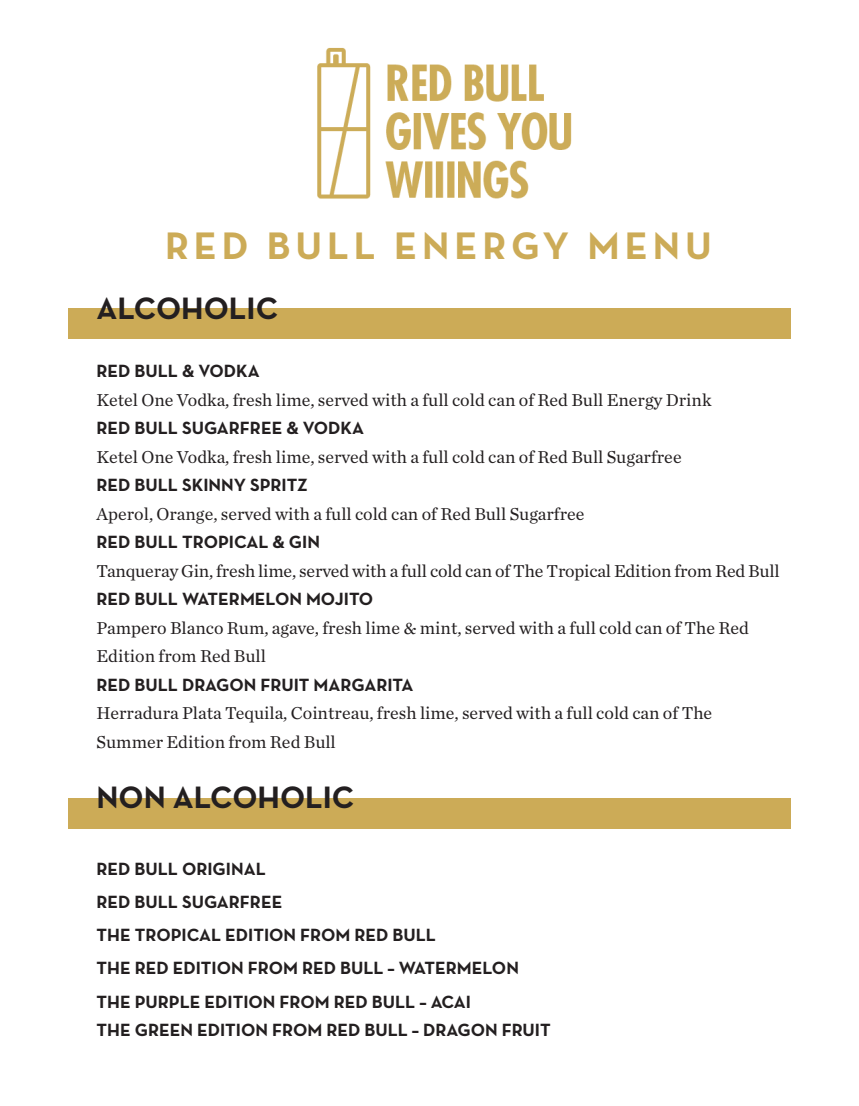
<style>
.page{position:relative;width:859px;height:1106px;background:#fff}
.page>*{position:absolute;margin:0;border:0;box-sizing:border-box;transform-origin:0 0}
.Categories{font:700 39px "Neutra Text";letter-spacing:.125em;color:#ccab57}
.Categories-2{font:700 31.5px "Neutra Text";color:#231f20}
.Chronicle{font:18px/28.5px "Chronicle Text G1";color:#231f20}
.Neutra{font:700 18px "Neutra Text";color:#231f20}
</style>
<div class="page">
<div style="left:68px;top:798px;width:723px;height:31px;background:#ccab57"></div>
<div style="left:68px;top:308px;width:723px;height:31px;background:#ccab57"></div>
<img style="left:317px;top:47px;width:255px;height:152px">
<p class="Categories" style="left:165px;top:221px;width:548px">RED BULL ENERGY MENU</p>
<p class="Categories-2" style="left:97px;top:288px;width:183px">ALCOHOLIC</p>
<p class="Neutra" style="left:97px;top:360px;width:165px">RED BULL &amp; VODKA</p>
<p class="Chronicle" style="left:97px;top:384px;width:616px">Ketel One Vodka, fresh lime, served with a full cold can of Red Bull Energy Drink</p>
<p class="Neutra" style="left:97px;top:417px;width:269px">RED BULL SUGARFREE &amp; VODKA</p>
<p class="Chronicle" style="left:97px;top:441px;width:587px">Ketel One Vodka, fresh lime, served with a full cold can of Red Bull Sugarfree</p>
<p class="Neutra" style="left:97px;top:474px;width:213px">RED BULL SKINNY SPRITZ</p>
<p class="Chronicle" style="left:97px;top:498px;width:490px">Aperol, Orange, served with a full cold can of Red Bull Sugarfree</p>
<p class="Neutra" style="left:97px;top:531px;width:225px">RED BULL TROPICAL &amp; GIN</p>
<p class="Chronicle" style="left:97px;top:555px;width:685px">Tanqueray Gin, fresh lime, served with a full cold can of The Tropical Edition from Red Bull</p>
<p class="Neutra" style="left:97px;top:588px;width:278px">RED BULL WATERMELON MOJITO</p>
<p class="Chronicle" style="left:97px;top:612px;width:654px">Pampero Blanco Rum, agave, fresh lime &amp; mint, served with a full cold can of The Red<br>Edition from Red Bull</p>
<p class="Neutra" style="left:97px;top:673px;width:318px">RED BULL DRAGON FRUIT MARGARITA</p>
<p class="Chronicle" style="left:97px;top:698px;width:617px">Herradura Plata Tequila, Cointreau, fresh lime, served with a full cold can of The<br>Summer Edition from Red Bull</p>
<p class="Categories-2" style="left:97px;top:777px;width:259px">NON ALCOHOLIC</p>
<p class="Neutra" style="left:97px;top:858px;width:171px">RED BULL ORIGINAL</p>
<p class="Neutra" style="left:97px;top:891px;width:187px">RED BULL SUGARFREE</p>
<p class="Neutra" style="left:97px;top:924px;width:341px">THE TROPICAL EDITION FROM RED BULL</p>
<p class="Neutra" style="left:97px;top:957px;width:424px">THE RED EDITION FROM RED BULL – WATERMELON</p>
<p class="Neutra" style="left:97px;top:990px;width:376px">THE PURPLE EDITION FROM RED BULL – ACAI</p>
<p class="Neutra" style="left:97px;top:1018px;width:456px">THE GREEN EDITION FROM RED BULL – DRAGON FRUIT</p>
</div>
